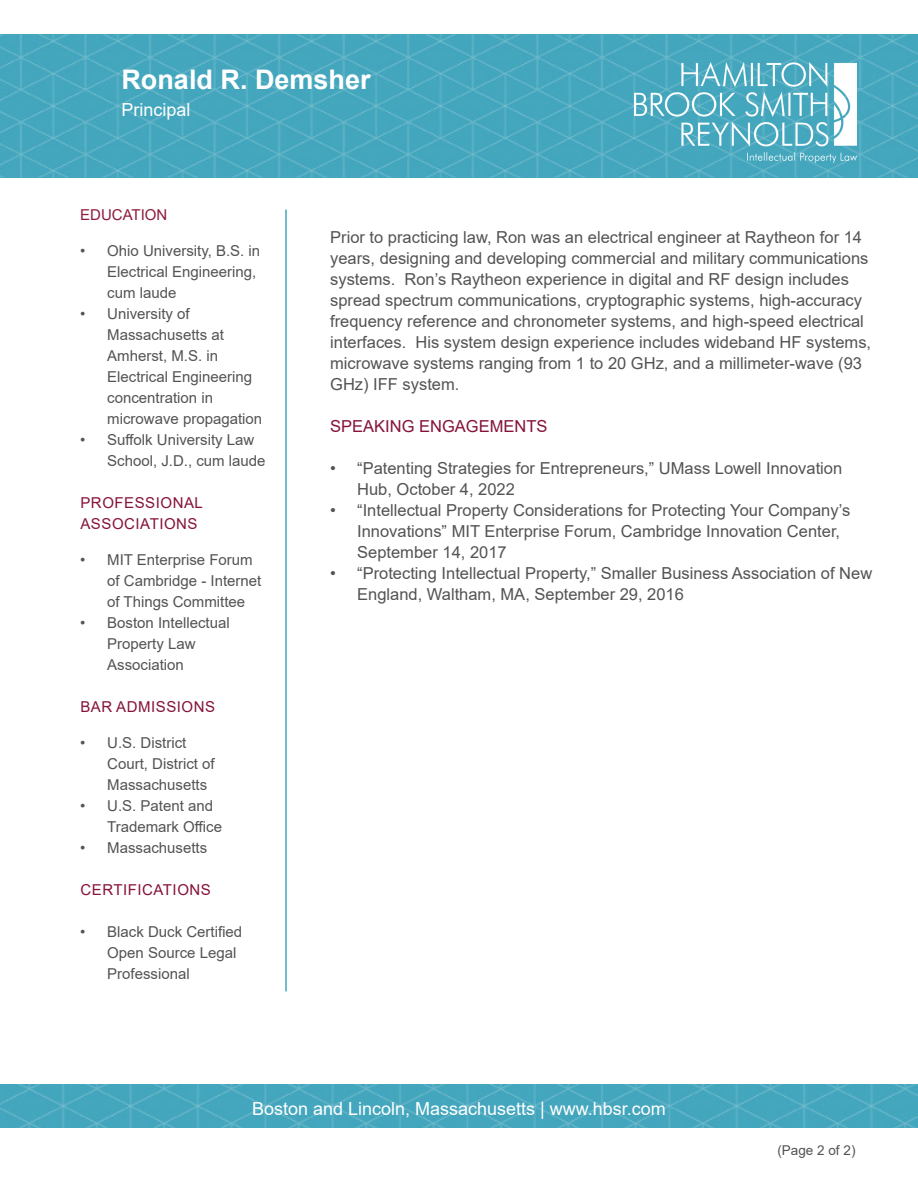
<style>
.page{position:relative;width:918px;height:1188px;background:#fff}
.page>*{position:absolute;margin:0;border:0;box-sizing:border-box;transform-origin:0 0}
.t1{font:700 27px "Arial";color:#fff}
.t2{font:18px "Arial";color:#fff}
.t3{font:16.5px/21px "Arial";color:#535353}
.t4{font:16.5px "Arial";color:#851339}
.t5{font:15px/21px "Arial";color:#535353}
.t6{font:15px/21px "Arial";letter-spacing:.035em;color:#851339}
.t7{font:15px "Arial";color:#8d1c3e}
.t8{font:13.5px "Arial";color:#535353}
</style>
<div class="page">
<img style="left:0;top:35px;width:918px;height:142px">
<img style="left:634px;top:63px;width:223px;height:99px">
<img style="left:0;top:1084px;width:918px;height:44px">
<hr style="left:285px;top:210px;width:2px;height:781px;background:#45a7be">
<p class="t1" style="left:122px;top:60px;width:251px">Ronald R. Demsher</p>
<p class="t2" style="left:122px;top:97px;width:71px">Principal</p>
<p class="t7" style="left:80px;top:205px;width:89px">EDUCATION</p>
<p class="t5" style="left:107px;top:241px;width:155px;text-indent:-27px">• Ohio University, B.S. in<br>Electrical Engineering, cum laude</p>
<p class="t5" style="left:107px;top:304px;width:157px;text-indent:-27px">• University of<br>Massachusetts at<br>Amherst, M.S. in<br>Electrical Engineering concentration in microwave propagation</p>
<p class="t5" style="left:107px;top:430px;width:160px;text-indent:-27px">• Suffolk University Law<br>School, J.D., cum laude</p>
<p class="t6" style="left:80px;top:493px;width:124px">PROFESSIONAL<br>ASSOCIATIONS</p>
<p class="t5" style="left:107px;top:550px;width:156px;text-indent:-27px">• MIT Enterprise Forum of Cambridge - Internet of Things Committee</p>
<p class="t5" style="left:107px;top:613px;width:124px;text-indent:-27px">• Boston Intellectual<br>Property Law<br>Association</p>
<p class="t6" style="left:80px;top:697px;width:136px">BAR ADMISSIONS</p>
<p class="t5" style="left:107px;top:733px;width:109px;text-indent:-27px">• U.S. District<br>Court, District of<br>Massachusetts</p>
<p class="t5" style="left:107px;top:796px;width:116px;text-indent:-27px">• U.S. Patent and<br>Trademark Office</p>
<p class="t5" style="left:80px;top:838px;width:129px">• Massachusetts</p>
<p class="t6" style="left:80px;top:880px;width:132px">CERTIFICATIONS</p>
<p class="t5" style="left:107px;top:922px;width:137px;text-indent:-27px">• Black Duck Certified<br>Open Source Legal<br>Professional</p>
<p class="t3" style="left:330px;top:226px;width:543px">Prior to practicing law, Ron was an electrical engineer at Raytheon for 14 years, designing and developing commercial and military communications systems. Ron’s Raytheon experience in digital and RF design includes spread spectrum communications, cryptographic systems, high-accuracy frequency reference and chronometer systems, and high-speed electrical interfaces. His system design experience includes wideband HF systems, microwave systems ranging from 1 to 20 GHz, and a millimeter-wave (93<br>GHz) IFF system.</p>
<p class="t4" style="left:330px;top:414px;width:219px">SPEAKING ENGAGEMENTS</p>
<p class="t3" style="left:357px;top:457px;width:487px;text-indent:-27px">• “Patenting Strategies for Entrepreneurs,” UMass Lowell Innovation<br>Hub, October 4, 2022</p>
<p class="t3" style="left:357px;top:499px;width:495px;text-indent:-27px">• “Intellectual Property Considerations for Protecting Your Company’s<br>Innovations” MIT Enterprise Forum, Cambridge Innovation Center,<br>September 14, 2017</p>
<p class="t3" style="left:357px;top:562px;width:517px;text-indent:-27px">• “Protecting Intellectual Property,” Smaller Business Association of New<br>England, Waltham, MA, September 29, 2016</p>
<p class="t2" style="left:252px;top:1096px;width:415px">Boston and Lincoln, Massachusetts | www.hbsr.com</p>
<p class="t8" style="left:777px;top:1141px;width:80px">(Page 2 of 2)</p>
</div>
